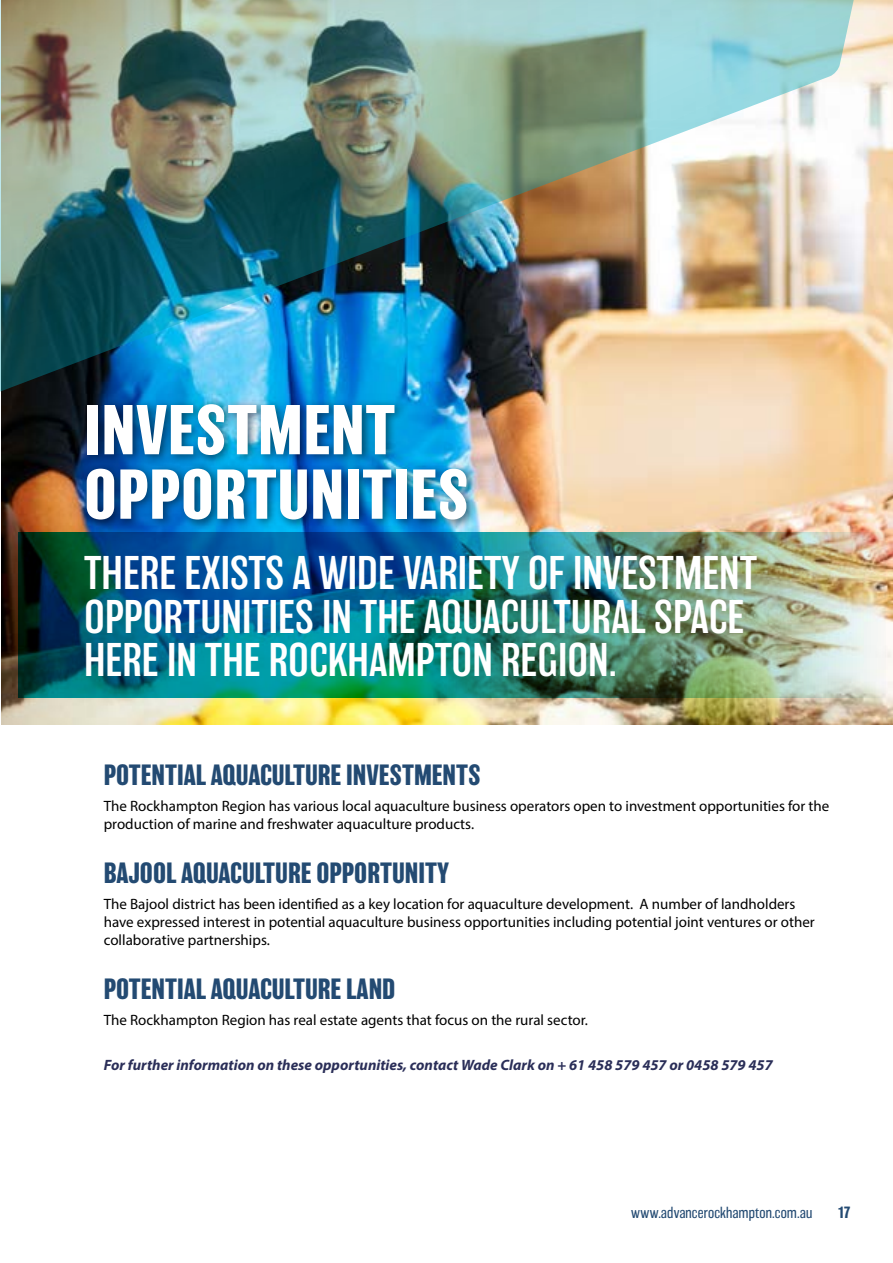
<style>
.page{position:relative;width:893px;height:1263px;background:#fff}
.page>*{position:absolute;margin:0;border:0;box-sizing:border-box;transform-origin:0 0}
.t1{font:700 64.8px/64.5px "Balboa";letter-spacing:.01em;color:#fff;scale:1.04 1}
.t2{font:300 43.5px/43.5px "Balboa";color:#fff}
.t3{font:700 27px "Balboa";color:#234a72}
.t4{font:15px/18px "Myriad Pro";color:#000}
.t5{font:italic 700 15px "Myriad Pro";color:#2a2e58}
.t6{font:200 15px "Balboa";letter-spacing:.01em;color:#234a72}
.t7{font:700 15px "Balboa";color:#234a72}
</style>
<div class="page">
<img style="left:2px;top:583px;width:891px;height:142px">
<img style="left:1px;top:0;width:892px;height:583px">
<hr style="left:0;top:0;width:1px;height:1263px;background:#234a72">
<div style="left:81px;top:398px;width:397px;height:132px;background:#000;opacity:.5"></div>
<img style="left:19px;top:532px;width:867px;height:166px">
<h1 class="t1" style="left:84px;top:398px;width:371px">INVESTMENT<br>OPPORTUNITIES</h1>
<h2 class="t2" style="left:84px;top:552px;width:675px">THERE EXISTS A WIDE VARIETY OF INVESTMENT<br>OPPORTUNITIES IN THE AQUACULTURAL SPACE<br>HERE IN THE ROCKHAMPTON REGION.</h2>
<h3 class="t3" style="left:104px;top:759px;width:378px">POTENTIAL AQUACULTURE INVESTMENTS</h3>
<p class="t4" style="left:104px;top:797px;width:727px">The Rockhampton Region has various local aquaculture business operators open to investment opportunities for the production of marine and freshwater aquaculture products.</p>
<h3 class="t3" style="left:104px;top:857px;width:347px">BAJOOL AQUACULTURE OPPORTUNITY</h3>
<p class="t4" style="left:104px;top:895px;width:712px">The Bajool district has been identified as a key location for aquaculture development. A number of landholders have expressed interest in potential aquaculture business opportunities including potential joint ventures or other collaborative partnerships.</p>
<h3 class="t3" style="left:104px;top:973px;width:293px">POTENTIAL AQUACULTURE LAND</h3>
<p class="t4" style="left:104px;top:1011px;width:486px">The Rockhampton Region has real estate agents that focus on the rural sector.</p>
<p class="t5" style="left:104px;top:1055px;width:670px">For further information on these opportunities, contact Wade Clark on + 61 458 579 457 or 0458 579 457</p>
<p class="t6" style="left:631px;top:1204px;width:183px">www.advancerockhampton.com.au</p>
<p class="t7" style="left:838px;top:1203px;width:14px">17</p>
</div>
